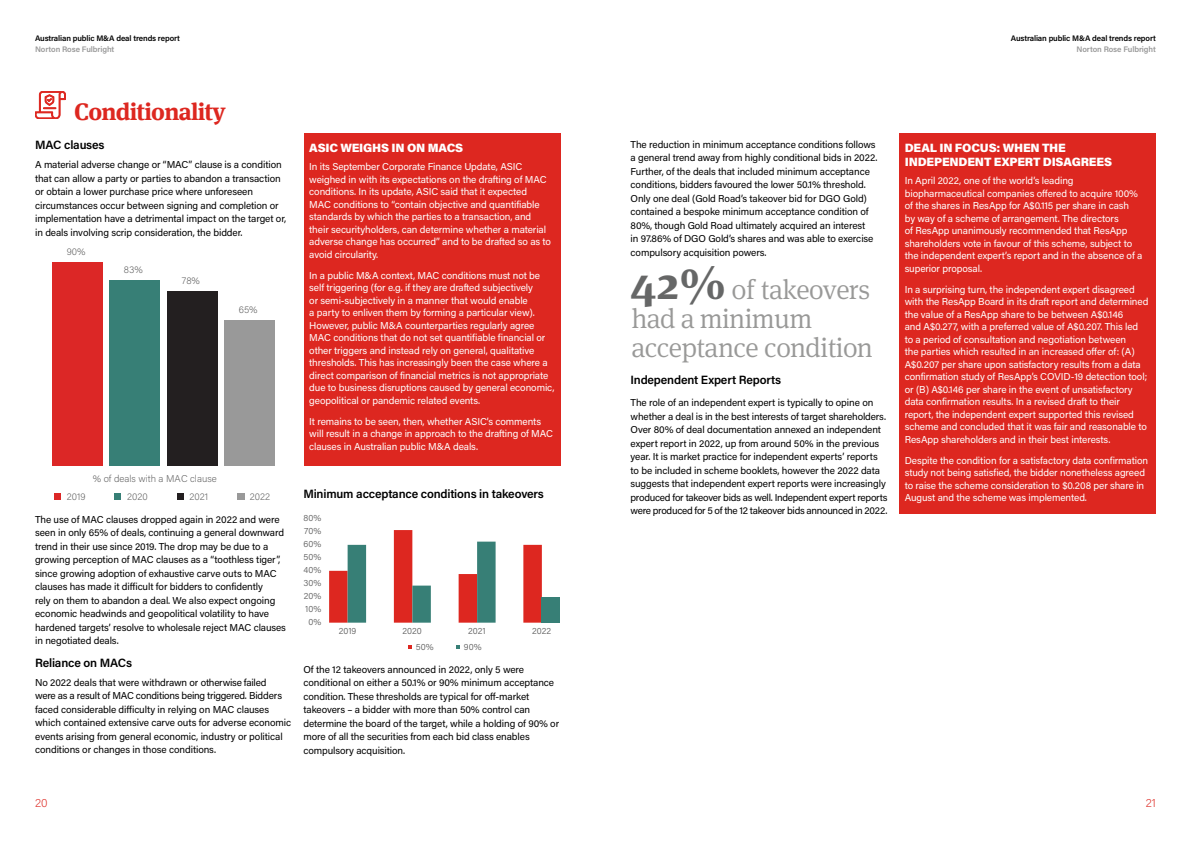
<style>
.page{position:relative;width:1191px;height:842px;background:#fff}
.page>*{position:absolute;margin:0;border:0;box-sizing:border-box;transform-origin:0 0}
.t1{font:300 27.8px/28.9px "Meta Serif Pro";letter-spacing:-.025em;color:#999998}
.t2{font:700 24px "Meta Serif Offc Pro";letter-spacing:-.03em;color:#dd2720}
.t3{font:600 12px "Acumin Pro";letter-spacing:-.015em;color:#000}
.t4{font:900 12px/14px "Acumin Pro";letter-spacing:-.015em;color:#fff}
.t5{font:200 12px "Acumin Pro";color:#dd2720}
.t6{font:10px/13.5px "Acumin Pro";letter-spacing:-.01em;color:#000}
.t7{font:10px/12.5px "Acumin Pro";letter-spacing:-.01em;color:#fff}
.t8{font:200 9.8px "Acumin Pro";color:#595959}
.t9{font:300 9.1px "Acumin Pro";color:#595959}
.t10{font:600 8px "Acumin Pro";letter-spacing:-.015em;color:#000}
.t11{font:600 8px "Acumin Pro";letter-spacing:-.01em;color:#999}
.s1{font-weight:700;font-size:45.1px;color:#666767}
</style>
<div class="page">
<svg style="left:35px;top:91px;width:31px;height:28px"></svg>
<div style="left:52px;top:262px;width:50px;height:204px;background:#dc2726"></div>
<div style="left:110px;top:280px;width:50px;height:186px;background:#377f76"></div>
<div style="left:167px;top:291px;width:50px;height:175px;background:#231f20"></div>
<div style="left:224px;top:320px;width:51px;height:146px;background:#999"></div>
<div style="left:54px;top:493px;width:7px;height:7px;background:#dc2726"></div>
<div style="left:114px;top:493px;width:7px;height:7px;background:#377f76"></div>
<div style="left:177px;top:493px;width:7px;height:7px;background:#231f20"></div>
<div style="left:237px;top:493px;width:7px;height:7px;background:#999"></div>
<svg style="left:329px;top:530px;width:213px;height:93px"></svg>
<svg style="left:408px;top:645px;width:3px;height:4px"></svg>
<svg style="left:456px;top:645px;width:3px;height:4px"></svg>
<div style="left:542px;top:597px;width:18px;height:26px;background:#377f76"></div>
<div style="left:899px;top:133px;width:256px;height:381px;background:#dd2720"></div>
<div style="left:303px;top:133px;width:257px;height:333px;background:#dd2720"></div>
<p class="t10" style="left:35px;top:33px;width:146px">Australian public M&amp;A deal trends report</p>
<p class="t11" style="left:35px;top:44px;width:81px">Norton Rose Fulbright</p>
<h2 class="t2" style="left:74px;top:93px;width:153px">Conditionality</h2>
<p class="t3" style="left:35px;top:137px;width:71px">MAC clauses</p>
<p class="t6" style="left:35px;top:157px;width:253px">A material adverse change or “MAC” clause is a condition that can allow a party or parties to abandon a transaction or obtain a lower purchase price where unforeseen circumstances occur between signing and completion or implementation have a detrimental impact on the target or, in deals involving scrip consideration, the bidder.</p>
<p class="t8" style="left:67px;top:245px;width:20px">90%</p>
<p class="t8" style="left:124px;top:263px;width:20px">83%</p>
<p class="t8" style="left:182px;top:274px;width:20px">78%</p>
<p class="t8" style="left:239px;top:303px;width:20px">65%</p>
<p class="t8" style="left:93px;top:472px;width:125px">% of deals with a MAC clause</p>
<p class="t8" style="left:67px;top:490px;width:20px">2019</p>
<p class="t8" style="left:127px;top:490px;width:22px">2020</p>
<p class="t8" style="left:190px;top:490px;width:20px">2021</p>
<p class="t8" style="left:250px;top:490px;width:22px">2022</p>
<p class="t6" style="left:35px;top:512px;width:252px">The use of MAC clauses dropped again in 2022 and were seen in only 65% of deals, continuing a general downward trend in their use since 2019. The drop may be due to a growing perception of MAC clauses as a “toothless tiger”, since growing adoption of exhaustive carve outs to MAC clauses has made it difficult for bidders to confidently<br>rely on them to abandon a deal. We also expect ongoing economic headwinds and geopolitical volatility to have hardened targets’ resolve to wholesale reject MAC clauses in negotiated deals.</p>
<p class="t3" style="left:35px;top:654px;width:98px">Reliance on MACs</p>
<p class="t6" style="left:35px;top:675px;width:258px">No 2022 deals that were withdrawn or otherwise failed<br>were as a result of MAC conditions being triggered. Bidders faced considerable difficulty in relying on MAC clauses which contained extensive carve outs for adverse economic events arising from general economic, industry or political conditions or changes in those conditions.</p>
<p class="t4" style="left:309px;top:140px;width:155px">ASIC WEIGHS IN ON MACS</p>
<p class="t7" style="left:309px;top:160px;width:243px">In its September Corporate Finance Update, ASIC weighed in with its expectations on the drafting of MAC conditions. In its update, ASIC said that it expected MAC conditions to “contain objective and quantifiable standards by which the parties to a transaction, and their securityholders, can determine whether a material adverse change has occurred” and to be drafted so as to avoid circularity.</p>
<p class="t7" style="left:309px;top:268px;width:247px">In a public M&amp;A context, MAC conditions must not be self triggering (for e.g. if they are drafted subjectively<br>or semi-subjectively in a manner that would enable<br>a party to enliven them by forming a particular view).<br>However, public M&amp;A counterparties regularly agree MAC conditions that do not set quantifiable financial or other triggers and instead rely on general, qualitative thresholds. This has increasingly been the case where a direct comparison of financial metrics is not appropriate due to business disruptions caused by general economic, geopolitical or pandemic related events.</p>
<p class="t7" style="left:309px;top:414px;width:245px">It remains to be seen, then, whether ASIC’s comments will result in a change in approach to the drafting of MAC clauses in Australian public M&amp;A deals.</p>
<p class="t3" style="left:303px;top:485px;width:242px">Minimum acceptance conditions in takeovers</p>
<p class="t9" style="left:303px;top:511px;width:19px">80%</p>
<p class="t9" style="left:304px;top:524px;width:19px">70%</p>
<p class="t9" style="left:303px;top:537px;width:19px">60%</p>
<p class="t9" style="left:303px;top:550px;width:19px">50%</p>
<p class="t9" style="left:303px;top:563px;width:19px">40%</p>
<p class="t9" style="left:303px;top:576px;width:19px">30%</p>
<p class="t9" style="left:304px;top:589px;width:19px">20%</p>
<p class="t9" style="left:305px;top:602px;width:18px">10%</p>
<p class="t9" style="left:308px;top:615px;width:14px">0%</p>
<p class="t9" style="left:339px;top:624px;width:19px">2019</p>
<p class="t9" style="left:402px;top:624px;width:21px">2020</p>
<p class="t9" style="left:468px;top:624px;width:19px">2021</p>
<p class="t9" style="left:532px;top:624px;width:21px">2022</p>
<p class="t9" style="left:416px;top:640px;width:19px">50%</p>
<p class="t9" style="left:464px;top:640px;width:19px">90%</p>
<p class="t6" style="left:303px;top:662px;width:257px">Of the 12 takeovers announced in 2022, only 5 were conditional on either a 50.1% or 90% minimum acceptance condition. These thresholds are typical for off-market takeovers – a bidder with more than 50% control can determine the board of the target, while a holding of 90% or more of all the securities from each bid class enables compulsory acquisition.</p>
<p class="t10" style="left:1011px;top:33px;width:146px">Australian public M&amp;A deal trends report</p>
<p class="t11" style="left:1076px;top:44px;width:81px">Norton Rose Fulbright</p>
<p class="t6" style="left:630px;top:137px;width:248px">The reduction in minimum acceptance conditions follows a general trend away from highly conditional bids in 2022.<br>Further, of the deals that included minimum acceptance conditions, bidders favoured the lower 50.1% threshold.<br>Only one deal (Gold Road’s takeover bid for DGO Gold) contained a bespoke minimum acceptance condition of 80%, though Gold Road ultimately acquired an interest<br>in 97.86% of DGO Gold’s shares and was able to exercise compulsory acquisition powers.</p>
<h1 class="t1" style="left:630px;top:274px;width:244px"><span class="s1">42%</span> 0f takeovers had a minimum acceptance condition</h1>
<p class="t3" style="left:630px;top:372px;width:152px">Independent Expert Reports</p>
<p class="t6" style="left:630px;top:396px;width:258px">The role of an independent expert is typically to opine on whether a deal is in the best interests of target shareholders.<br>Over 80% of deal documentation annexed an independent expert report in 2022, up from around 50% in the previous year. It is market practice for independent experts’ reports to be included in scheme booklets, however the 2022 data suggests that independent expert reports were increasingly produced for takeover bids as well. Independent expert reports were produced for 5 of the 12 takeover bids announced in 2022.</p>
<p class="t4" style="left:904px;top:140px;width:209px">DEAL IN FOCUS: WHEN THE<br>INDEPENDENT EXPERT DISAGREES</p>
<p class="t7" style="left:904px;top:174px;width:239px">In April 2022, one of the world’s leading biopharmaceutical companies offered to acquire 100% of the shares in ResApp for A$0.115 per share in cash<br>by way of a scheme of arrangement. The directors<br>of ResApp unanimously recommended that ResApp shareholders vote in favour of this scheme, subject to the independent expert’s report and in the absence of a superior proposal.</p>
<p class="t7" style="left:904px;top:282px;width:245px">In a surprising turn, the independent expert disagreed with the ResApp Board in its draft report and determined the value of a ResApp share to be between A$0.146<br>and A$0.277, with a preferred value of A$0.207. This led to a period of consultation and negotiation between<br>the parties which resulted in an increased offer of: (A)<br>A$0.207 per share upon satisfactory results from a data confirmation study of ResApp’s COVID-19 detection tool; or (B) A$0.146 per share in the event of unsatisfactory data confirmation results. In a revised draft to their report, the independent expert supported this revised scheme and concluded that it was fair and reasonable to ResApp shareholders and in their best interests.</p>
<p class="t7" style="left:904px;top:453px;width:245px">Despite the condition for a satisfactory data confirmation study not being satisfied, the bidder nonetheless agreed to raise the scheme consideration to $0.208 per share in August and the scheme was implemented.</p>
<p class="t5" style="left:35px;top:794px;width:14px">20</p>
<p class="t5" style="left:1145px;top:794px;width:12px">21</p>
</div>
